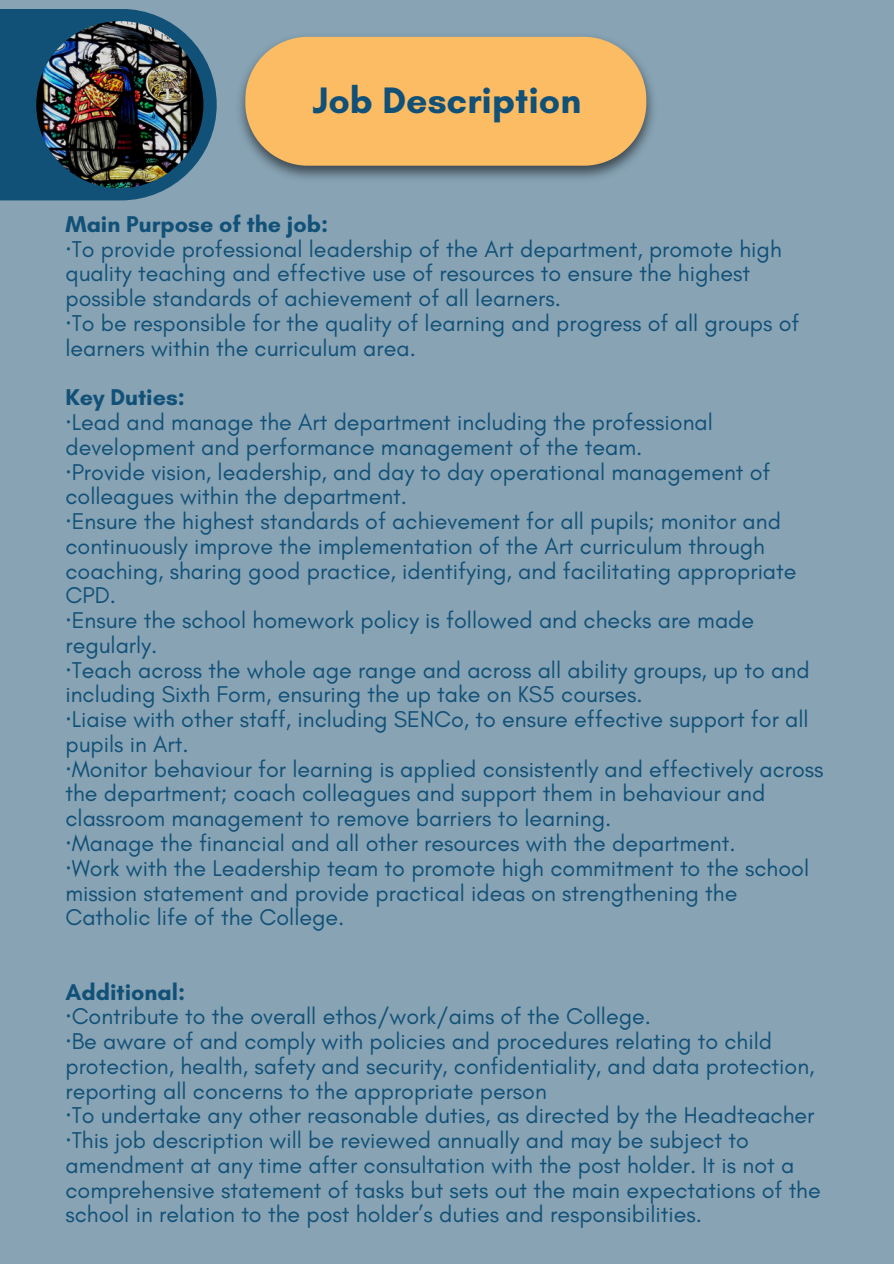
<style>
.page{position:relative;width:894px;height:1264px;background:#fff}
.page>*{position:absolute;margin:0;border:0;box-sizing:border-box;transform-origin:0 0}
.t1{font:700 37.5px "Glacial Indifference";color:#115077}
.t2{font:23.25px/24.8px "Glacial Indifference";color:#115077}
.t3{font:700 23.25px "Glacial Indifference";color:#115077}
.s1{font-family:"Noto Sans"}
</style>
<div class="page">
<div style="left:0;top:0;width:893px;height:1263px;background:#87a3b4"></div>
<svg style="left:0;top:9px;width:217px;height:191px;fill:#115077"></svg>
<img style="left:36px;top:21px;width:167px;height:167px;border-radius:50%">
<img style="left:239px;top:36px;width:414px;height:142px">
<svg style="left:245px;top:37px;width:401px;height:129px;background:#f2b867"></svg>
<p class="t1" style="left:312px;top:77px;width:270px">Job Description</p>
<p class="t3" style="left:65px;top:210px;width:264px">Main Purpose of the job:</p>
<h1 class="t2" style="left:65px;top:236px;width:717px"><span class="s1">·</span>To provide professional leadership of the Art department, promote high quality teaching and effective use of resources to ensure the highest possible standards of achievement of all learners.</h1>
<p class="t2" style="left:65px;top:310px;width:735px"><span class="s1">·</span>To be responsible for the quality of learning and progress of all groups of learners within the curriculum area.</p>
<p class="t3" style="left:65px;top:383px;width:121px">Key Duties:</p>
<p class="t2" style="left:65px;top:409px;width:648px"><span class="s1">·</span>Lead and manage the Art department including the professional development and performance management of the team.</p>
<p class="t2" style="left:65px;top:459px;width:706px"><span class="s1">·</span>Provide vision, leadership, and day to day operational management of colleagues within the department.</p>
<p class="t2" style="left:65px;top:508px;width:732px"><span class="s1">·</span>Ensure the highest standards of achievement for all pupils; monitor and continuously improve the implementation of the Art curriculum through coaching, sharing good practice, identifying, and facilitating appropriate CPD.</p>
<p class="t2" style="left:65px;top:607px;width:690px"><span class="s1">·</span>Ensure the school homework policy is followed and checks are made regularly.</p>
<p class="t2" style="left:65px;top:657px;width:745px"><span class="s1">·</span>Teach across the whole age range and across all ability groups, up to and including Sixth Form, ensuring the up take on KS5 courses.</p>
<p class="t2" style="left:65px;top:706px;width:744px"><span class="s1">·</span>Liaise with other staff, including SENCo, to ensure effective support for all pupils in Art.</p>
<p class="t2" style="left:65px;top:756px;width:759px"><span class="s1">·</span>Monitor behaviour for learning is applied consistently and effectively across the department; coach colleagues and support them in behaviour and classroom management to remove barriers to learning.</p>
<p class="t2" style="left:65px;top:830px;width:671px"><span class="s1">·</span>Manage the financial and all other resources with the department.</p>
<p class="t2" style="left:65px;top:855px;width:745px"><span class="s1">·</span>Work with the Leadership team to promote high commitment to the school mission statement and provide practical ideas on strengthening the<br>Catholic life of the College.</p>
<p class="t3" style="left:65px;top:977px;width:121px">Additional:</p>
<p class="t2" style="left:65px;top:1003px;width:587px"><span class="s1">·</span>Contribute to the overall ethos/work/aims of the College.</p>
<p class="t2" style="left:65px;top:1028px;width:750px"><span class="s1">·</span>Be aware of and comply with policies and procedures relating to child protection, health, safety and security, confidentiality, and data protection, reporting all concerns to the appropriate person</p>
<p class="t2" style="left:65px;top:1102px;width:750px"><span class="s1">·</span>To undertake any other reasonable duties, as directed by the Headteacher</p>
<p class="t2" style="left:65px;top:1127px;width:756px"><span class="s1">·</span>This job description will be reviewed annually and may be subject to amendment at any time after consultation with the post holder. It is not a comprehensive statement of tasks but sets out the main expectations of the school in relation to the post holder’s duties and responsibilities.</p>
</div>
